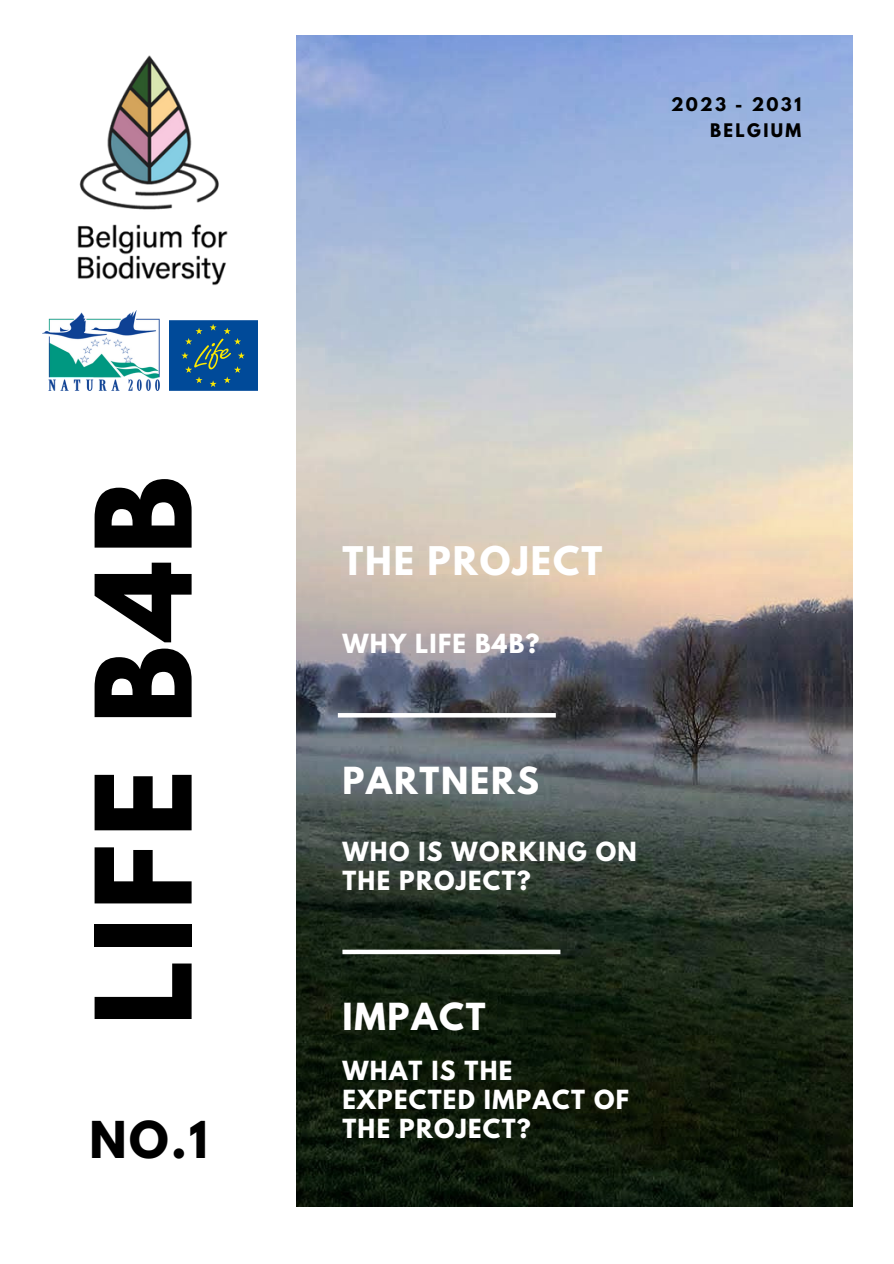
<style>
.page{position:relative;width:894px;height:1264px;background:#fff}
.page>*{position:absolute;margin:0;border:0;box-sizing:border-box;transform-origin:0 0}
.t1{font:700 117.45px "League Spartan";letter-spacing:.055em;color:#000}
.t2{font:700 45px "League Spartan";color:#000}
.t3{font:700 34.95px "League Spartan";letter-spacing:.055em;color:#fff}
.t4{font:700 33px "League Spartan";letter-spacing:.055em;color:#fff}
.t5{font:700 23.4px/29.1px "League Spartan";letter-spacing:.055em;color:#fff}
.t6{font:700 16.65px "League Spartan";letter-spacing:.14em;color:#000}
</style>
<div class="page">
<img style="left:297px;top:35px;width:555px;height:1170px">
<hr style="left:338px;top:713px;width:217px;height:4px;background:#fff">
<div style="left:342px;top:949px;width:218px;height:5px;background:#fff"></div>
<img style="left:77px;top:55px;width:151px;height:231px">
<img style="left:43px;top:310px;width:116px;height:80px">
<img style="left:169px;top:321px;width:88px;height:70px">
<p class="t1" style="left:86px;top:1026px;width:551px;rotate:-90deg">LIFE B4B</p>
<h1 class="t2" style="left:89px;top:1117px;width:120px">NO.1</h1>
<h4 class="t6" style="left:670px;top:96px;width:132px">2023 - 2031</h4>
<h3 class="t6" style="left:710px;top:122px;width:92px">BELGIUM</h3>
<h2 class="t3" style="left:342px;top:544px;width:261px">THE PROJECT</h2>
<h3 class="t5" style="left:342px;top:632px;width:198px">WHY LIFE B4B?</h3>
<p class="t4" style="left:342px;top:764px;width:198px">PARTNERS</p>
<h4 class="t5" style="left:342px;top:840px;width:296px">WHO IS WORKING ON<br>THE PROJECT?</h4>
<p class="t4" style="left:342px;top:999px;width:145px">IMPACT</p>
<h3 class="t5" style="left:342px;top:1059px;width:288px">WHAT IS THE<br>EXPECTED IMPACT OF<br>THE PROJECT?</h3>
</div>
